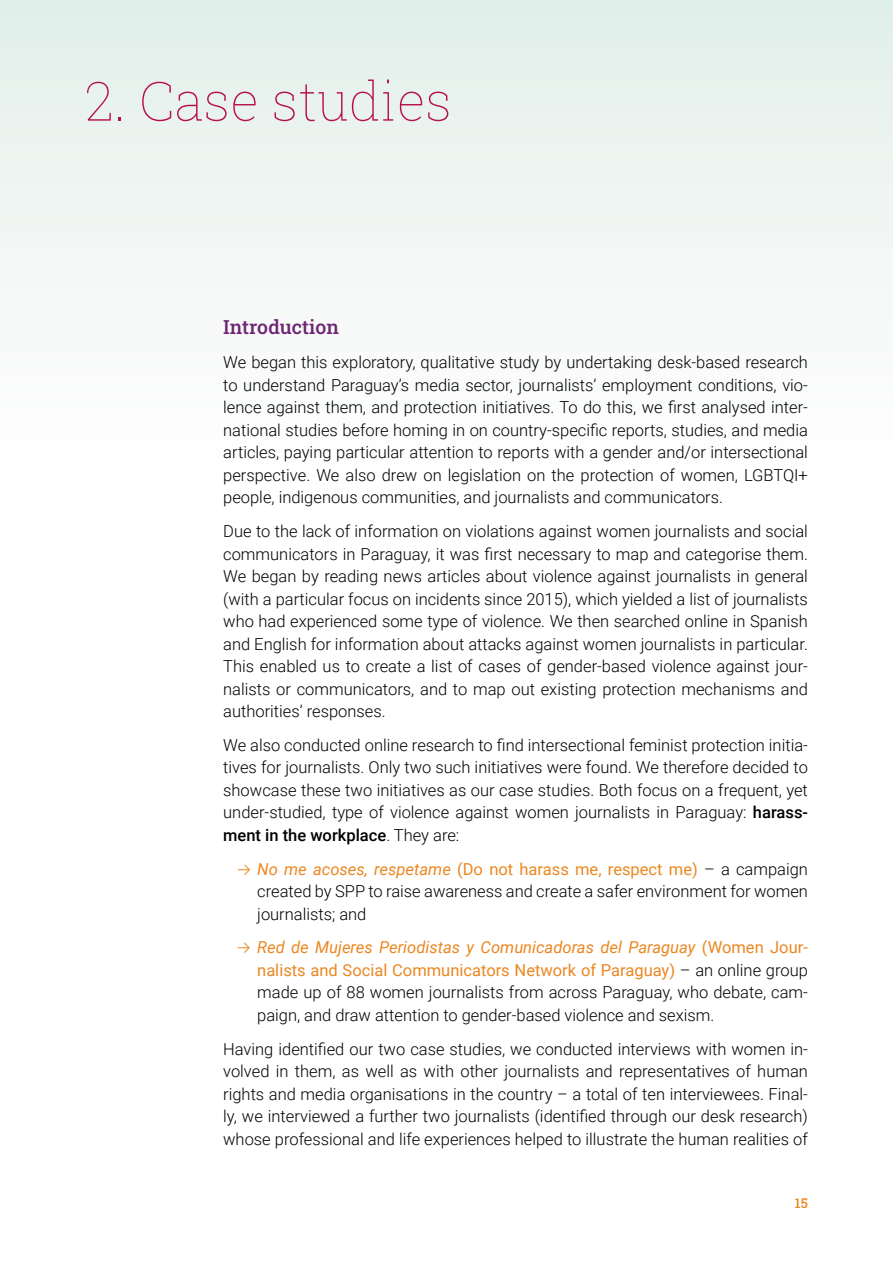
<style>
.page{position:relative;width:893px;height:1263px;background:#fff}
.page>*{position:absolute;margin:0;border:0;box-sizing:border-box;transform-origin:0 0}
.t1{font:100 54px "Roboto Slab";color:#b71048}
.t2{font:500 19.5px "Roboto Slab";color:#6d2574}
.t3{font:300 16.5px/22.5px "Roboto";color:#000;text-align:justify}
.t4{font:500 13.5px "Roboto Slab";color:#eb8721}
.s1{font-weight:500}
.s2{font-family:"Inter";color:#eb8721}
.s3{font-weight:400;font-style:italic;color:#eb8721}
.s4{font-weight:400;color:#eb8721}
</style>
<div class="page">
<div style="left:0;top:0;width:893px;height:469px;background:linear-gradient(to bottom,#e2efea,#fffefe)"></div>
<h1 class="t1" style="left:85px;top:64px;width:369px">2. Case studies</h1>
<p class="t2" style="left:223px;top:314px;width:117px">Introduction</p>
<p class="t3" style="left:223px;top:350px;width:586px">We began this exploratory, qualitative study by undertaking desk-based research to understand Paraguay’s media sector, journalists’ employment conditions, vio&shy;lence against them, and protection initiatives. To do this, we first analysed inter&shy;national studies before homing in on country-specific reports, studies, and media articles, paying particular attention to reports with a gender and/or intersectional perspective. We also drew on legislation on the protection of women, LGBTQI+ people, indigenous communities, and journalists and communicators.</p>
<p class="t3" style="left:223px;top:519px;width:586px">Due to the lack of information on violations against women journalists and social communicators in Paraguay, it was first necessary to map and categorise them.<br>We began by reading news articles about violence against journalists in general (with a particular focus on incidents since 2015), which yielded a list of journalists who had experienced some type of violence. We then searched online in Spanish and English for information about attacks against women journalists in particular.<br>This enabled us to create a list of cases of gender-based violence against jour&shy;nalists or communicators, and to map out existing protection mechanisms and authorities’ responses.</p>
<p class="t3" style="left:223px;top:733px;width:586px">We also conducted online research to find intersectional feminist protection initia&shy;tives for journalists. Only two such initiatives were found. We therefore decided to showcase these two initiatives as our case studies. Both focus on a frequent, yet under-studied, type of violence against women journalists in Paraguay: <span class="s1">harass&shy;ment in the workplace</span>. They are:</p>
<p class="t3" style="left:257px;top:857px;width:552px;text-indent:-21px"><span class="s2">→</span> <span class="s3">No me acoses, respetame</span> <span class="s4">(Do not harass me, respect me)</span> – a campaign created by SPP to raise awareness and create a safer environment for women journalists; and</p>
<p class="t3" style="left:257px;top:936px;width:552px;text-indent:-21px"><span class="s2">→</span> <span class="s3">Red de Mujeres Periodistas y Comunicadoras del Paraguay</span> <span class="s4">(Women Jour&shy;nalists and Social Communicators Network of Paraguay)</span> – an online group made up of 88 women journalists from across Paraguay, who debate, cam&shy;paign, and draw attention to gender-based violence and sexism.</p>
<p class="t3" style="left:223px;top:1037px;width:586px">Having identified our two case studies, we conducted interviews with women in&shy;volved in them, as well as with other journalists and representatives of human rights and media organisations in the country – a total of ten interviewees. Final&shy;ly, we interviewed a further two journalists (identified through our desk research) whose professional and life experiences helped to illustrate the human realities of</p>
<p class="t4" style="left:795px;top:1194px;width:14px">15</p>
</div>
